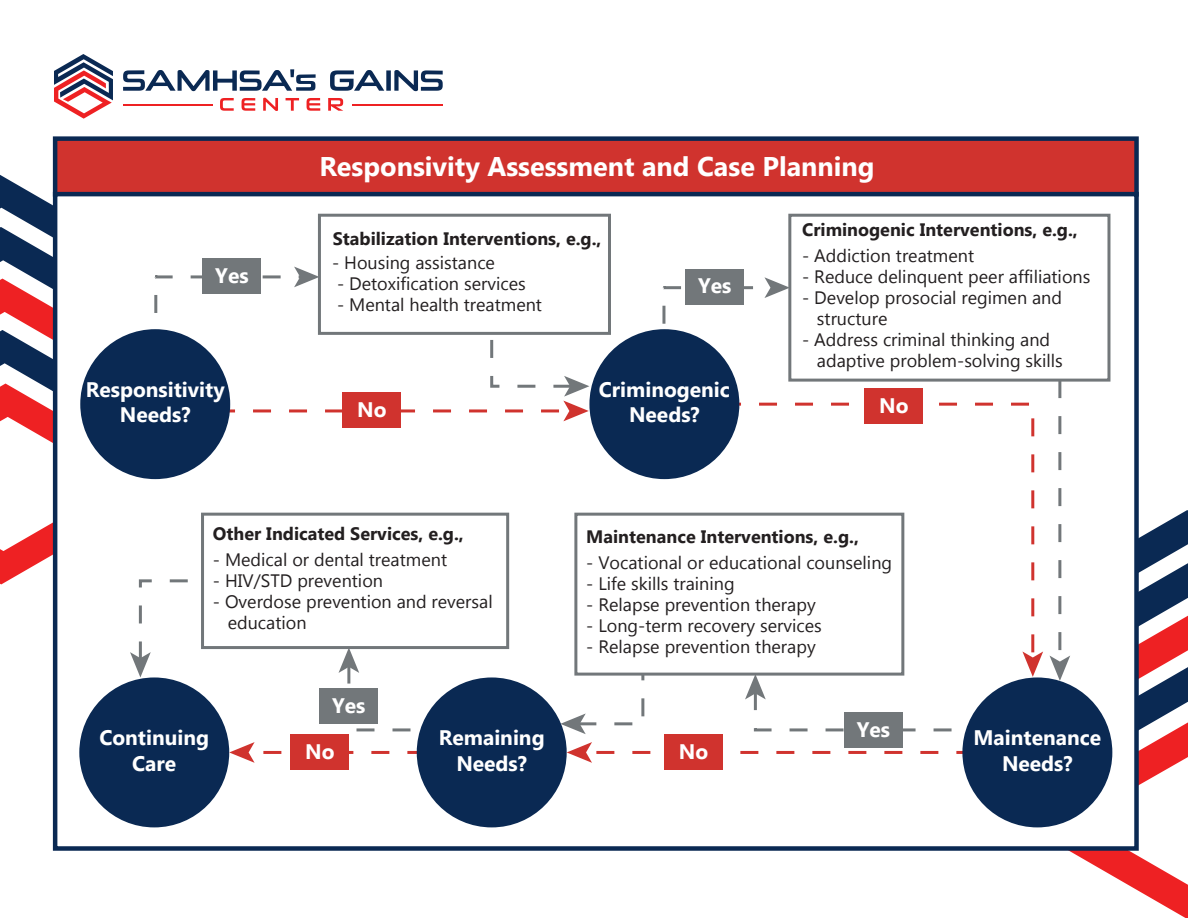
<style>
.page{position:relative;width:1188px;height:918px;background:#fff}
.page>*{position:absolute;margin:0;border:0;box-sizing:border-box;transform-origin:0 0}
.t1{font:700 27px "Microsoft Tai Le";color:#fff}
.t2{font:700 21px/25.2px "Microsoft Tai Le";color:#fff;text-align:center}
.t3{font:18px/21px "Microsoft Tai Le";color:#231f20}
.t4{font:700 18px "Microsoft Tai Le";color:#231f20}
</style>
<div class="page">
<svg style="left:54px;top:54px;width:59px;height:65px"></svg>
<svg style="left:220px;top:98px;width:123px;height:13px"></svg>
<svg style="left:330px;top:70px;width:113px;height:21px"></svg>
<svg style="left:123px;top:69px;width:193px;height:22px"></svg>
<hr style="left:123px;top:104px;width:89px;height:2px;background:#ee2123">
<hr style="left:352px;top:104px;width:91px;height:2px;background:#ee2123">
<svg style="left:1069px;top:851px;width:119px;height:67px"></svg>
<svg style="left:1139px;top:510px;width:49px;height:275px"></svg>
<svg style="left:0;top:469px;width:53px;height:115px"></svg>
<svg style="left:0;top:175px;width:53px;height:294px"></svg>
<div style="left:53px;top:136px;width:1086px;height:61px;background:#d0332e;border:4px solid #0a2953"></div>
<div style="left:53px;top:192px;width:1086px;height:659px;background:#fff;border:4px solid #0a2953"></div>
<div style="left:203px;top:258px;width:58px;height:36px;background:#72777a"></div>
<svg style="left:662px;top:277px;width:126px;height:86px"></svg>
<div style="left:685px;top:269px;width:59px;height:36px;background:#72777a"></div>
<div style="left:788px;top:214px;width:322px;height:168px;background:#fff;border:3px solid #72777a"></div>
<div style="left:318px;top:214px;width:293px;height:121px;background:#fff;border:3px solid #72777a"></div>
<svg style="left:567px;top:742px;width:395px;height:21px"></svg>
<svg style="left:745px;top:674px;width:207px;height:58px"></svg>
<svg style="left:1050px;top:380px;width:20px;height:301px"></svg>
<svg style="left:561px;top:676px;width:84px;height:58px"></svg>
<svg style="left:339px;top:649px;width:91px;height:84px"></svg>
<svg style="left:130px;top:579px;width:58px;height:98px"></svg>
<div style="left:574px;top:513px;width:330px;height:163px;background:#fff;border:3px solid #72777a"></div>
<div style="left:201px;top:513px;width:308px;height:136px;background:#fff;border:3px solid #72777a"></div>
<div style="left:962px;top:677px;width:150px;height:150px;background:#0a2953;border-radius:50%"></div>
<div style="left:79px;top:677px;width:150px;height:150px;background:#0a2953;border-radius:50%"></div>
<div style="left:664px;top:735px;width:59px;height:35px;background:#d0332e"></div>
<svg style="left:229px;top:742px;width:189px;height:21px"></svg>
<div style="left:417px;top:677px;width:150px;height:150px;background:#0a2953;border-radius:50%"></div>
<div style="left:291px;top:735px;width:58px;height:35px;background:#d0332e"></div>
<svg style="left:154px;top:267px;width:435px;height:154px"></svg>
<div style="left:343px;top:392px;width:58px;height:36px;background:#d0332e"></div>
<div style="left:80px;top:329px;width:150px;height:150px;background:#0a2953;border-radius:50%"></div>
<svg style="left:720px;top:401px;width:315px;height:261px"></svg>
<svg style="left:1022px;top:651px;width:21px;height:26px"></svg>
<div style="left:864px;top:388px;width:59px;height:36px;background:#d0332e"></div>
<div style="left:589px;top:329px;width:150px;height:150px;background:#0a2953;border-radius:50%"></div>
<div style="left:844px;top:712px;width:59px;height:36px;background:#72777a"></div>
<div style="left:319px;top:688px;width:59px;height:36px;background:#72777a"></div>
<p class="t2" style="left:215px;top:264px;width:35px">Yes</p>
<p class="t2" style="left:86px;top:379px;width:141px">Responsitivity<br>Needs?</p>
<h1 class="t1" style="left:319px;top:151px;width:557px">Responsivity Assessment and Case Planning</h1>
<p class="t4" style="left:333px;top:228px;width:270px">Stabilization Interventions, e.g.,</p>
<p class="t3" style="left:332px;top:254px;width:164px">- Housing assistance</p>
<p class="t3" style="left:337px;top:275px;width:190px">- Detoxification services</p>
<p class="t3" style="left:337px;top:296px;width:207px">- Mental health treatment</p>
<p class="t2" style="left:698px;top:275px;width:35px">Yes</p>
<p class="t2" style="left:357px;top:399px;width:31px">No</p>
<p class="t2" style="left:599px;top:379px;width:133px">Criminogenic<br>Needs?</p>
<p class="t4" style="left:802px;top:220px;width:277px">Criminogenic Interventions, e.g.,</p>
<p class="t3" style="left:802px;top:247px;width:173px">- Addiction treatment</p>
<p class="t3" style="left:802px;top:268px;width:290px">- Reduce delinquent peer affiliations</p>
<p class="t3" style="left:817px;top:289px;width:247px;text-indent:-15px">- Develop prosocial regimen and structure</p>
<p class="t3" style="left:817px;top:331px;width:247px;text-indent:-15px">- Address criminal thinking and adaptive problem-solving skills</p>
<p class="t2" style="left:879px;top:394px;width:31px">No</p>
<p class="t4" style="left:213px;top:524px;width:252px">Other Indicated Services, e.g.,</p>
<p class="t3" style="left:213px;top:551px;width:236px">- Medical or dental treatment</p>
<p class="t3" style="left:213px;top:572px;width:172px">- HIV/STD prevention</p>
<p class="t3" style="left:228px;top:593px;width:266px;text-indent:-15px">- Overdose prevention and reversal education</p>
<p class="t2" style="left:99px;top:727px;width:111px">Continuing<br>Care</p>
<p class="t2" style="left:332px;top:694px;width:35px">Yes</p>
<p class="t2" style="left:305px;top:741px;width:31px">No</p>
<p class="t2" style="left:439px;top:727px;width:107px">Remaining<br>Needs?</p>
<p class="t4" style="left:586px;top:526px;width:274px">Maintenance Interventions, e.g.,</p>
<p class="t3" style="left:586px;top:553px;width:307px">- Vocational or educational counseling</p>
<p class="t3" style="left:586px;top:574px;width:150px">- Life skills training</p>
<p class="t3" style="left:586px;top:595px;width:231px">- Relapse prevention therapy</p>
<p class="t3" style="left:586px;top:616px;width:237px">- Long-term recovery services</p>
<p class="t3" style="left:586px;top:637px;width:231px">- Relapse prevention therapy</p>
<p class="t2" style="left:679px;top:741px;width:31px">No</p>
<p class="t2" style="left:857px;top:718px;width:35px">Yes</p>
<p class="t2" style="left:974px;top:727px;width:129px">Maintenance<br>Needs?</p>
</div>
